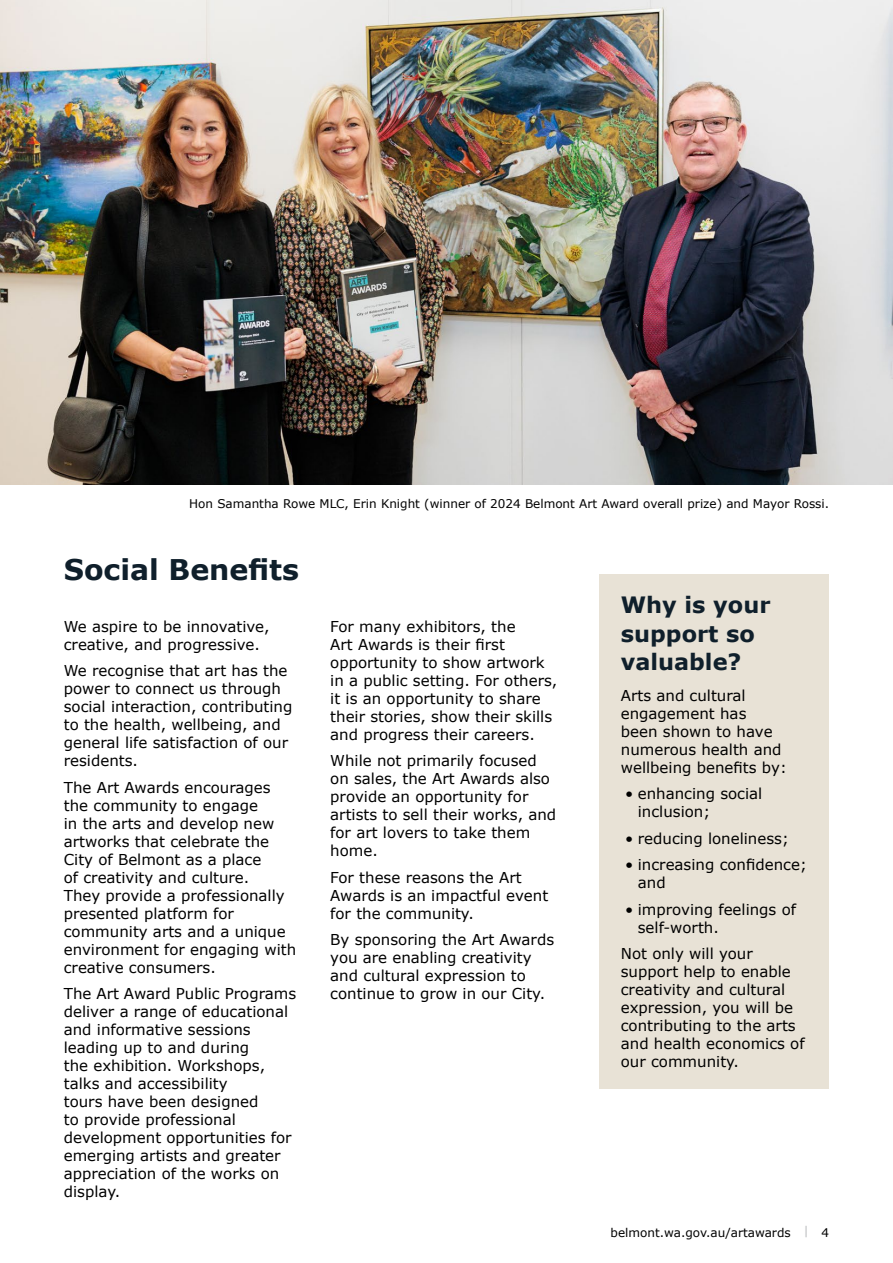
<style>
.page{position:relative;width:893px;height:1263px;background:#fff}
.page>*{position:absolute;margin:0;border:0;box-sizing:border-box;transform-origin:0 0}
.t1{font:700 28.5px "Verdana";color:#0f1f2b}
.t2{font:700 22.5px/28.5px "Verdana";color:#0f1f2b}
.t3{font:15px/18px "Verdana";color:#000}
.t4{font:12px "Verdana";color:#000}
.s1{color:#bcbec0}
</style>
<div class="page">
<img style="left:0;top:0;width:893px;height:485px">
<div style="left:600px;top:574px;width:229px;height:514px;background:#e8e2d6"></div>
<p class="t4" style="left:189px;top:495px;width:641px">Hon Samantha Rowe MLC, Erin Knight (winner of 2024 Belmont Art Award overall prize) and Mayor Rossi.</p>
<h1 class="t1" style="left:64px;top:549px;width:237px">Social Benefits</h1>
<p class="t3" style="left:64px;top:617px;width:207px">We aspire to be innovative, creative, and progressive.</p>
<p class="t3" style="left:64px;top:661px;width:230px">We recognise that art has the power to connect us through social interaction, contributing to the health, wellbeing, and general life satisfaction of our residents.</p>
<p class="t3" style="left:64px;top:778px;width:234px">The Art Awards encourages the community to engage<br>in the arts and develop new artworks that celebrate the<br>City of Belmont as a place<br>of creativity and culture.<br>They provide a professionally presented platform for community arts and a unique environment for engaging with creative consumers.</p>
<p class="t3" style="left:64px;top:984px;width:234px">The Art Award Public Programs deliver a range of educational and informative sessions leading up to and during<br>the exhibition. Workshops, talks and accessibility<br>tours have been designed<br>to provide professional development opportunities for emerging artists and greater appreciation of the works on display.</p>
<p class="t3" style="left:330px;top:617px;width:229px">For many exhibitors, the<br>Art Awards is their first opportunity to show artwork in a public setting. For others, it is an opportunity to share their stories, show their skills and progress their careers.</p>
<p class="t3" style="left:330px;top:751px;width:228px">While not primarily focused on sales, the Art Awards also provide an opportunity for artists to sell their works, and for art lovers to take them home.</p>
<p class="t3" style="left:330px;top:868px;width:219px">For these reasons the Art<br>Awards is an impactful event for the community.</p>
<p class="t3" style="left:330px;top:930px;width:225px">By sponsoring the Art Awards you are enabling creativity and cultural expression to continue to grow in our City.</p>
<h2 class="t2" style="left:621px;top:590px;width:151px">Why is your support so valuable?</h2>
<p class="t3" style="left:621px;top:686px;width:168px">Arts and cultural engagement has been shown to have numerous health and wellbeing benefits by:</p>
<p class="t3" style="left:638px;top:785px;width:126px;text-indent:-13px">• enhancing social inclusion;</p>
<p class="t3" style="left:625px;top:829px;width:165px">• reducing loneliness;</p>
<p class="t3" style="left:638px;top:856px;width:170px;text-indent:-13px">• increasing confidence; and</p>
<p class="t3" style="left:638px;top:900px;width:160px;text-indent:-13px">• improving feelings of self-worth.</p>
<p class="t3" style="left:621px;top:945px;width:185px">Not only will your support help to enable creativity and cultural expression, you will be contributing to the arts and health economics of our community.</p>
<p class="t4" style="left:611px;top:1224px;width:220px">belmont.wa.gov.au/artawards <span class="s1">|</span> 4</p>
</div>
